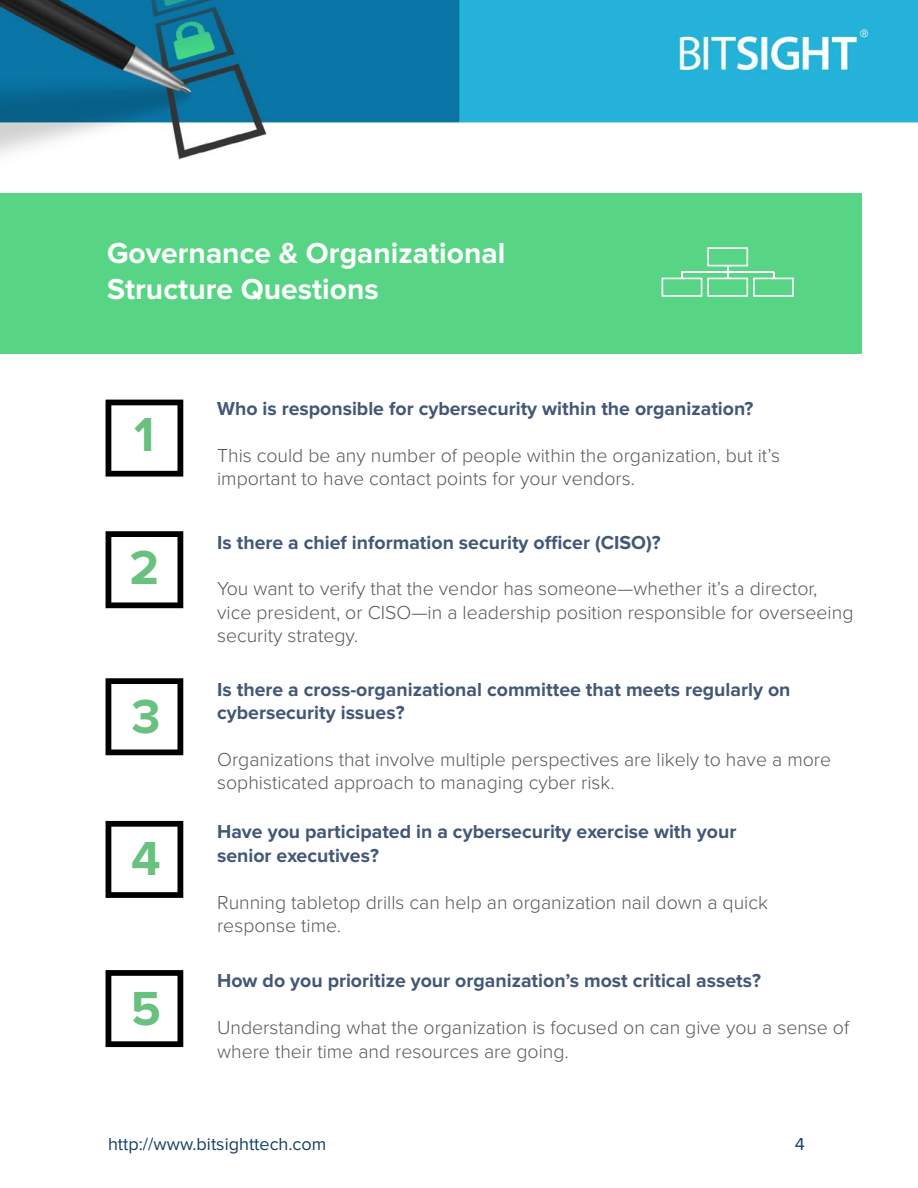
<style>
.page{position:relative;width:918px;height:1188px;background:#fff}
.page>*{position:absolute;margin:0;border:0;box-sizing:border-box;transform-origin:0 0}
.t1{font:700 49.5px "Proxima Nova";color:#69c180}
.t2{font:700 30px/36px "Proxima Nova";color:#fff}
.t3{font:300 19.5px/23.4px "Proxima Nova";color:#58595b}
.t4{font:700 19.5px/23.4px "Proxima Nova";color:#435777}
.t5{font:18px "Proxima Nova";color:#154063}
</style>
<div class="page">
<img style="left:0;top:0;width:918px;height:1048px">
<div style="left:0;top:193px;width:861px;height:161px;background:#57d584"></div>
<svg style="left:106px;top:400px;width:77px;height:77px"></svg>
<svg style="left:106px;top:531px;width:77px;height:77px"></svg>
<svg style="left:106px;top:678px;width:77px;height:77px"></svg>
<svg style="left:106px;top:821px;width:77px;height:77px"></svg>
<svg style="left:106px;top:970px;width:77px;height:77px"></svg>
<svg style="left:662px;top:247px;width:132px;height:50px"></svg>
<hr style="left:681px;top:272px;width:93px;height:1px;background:#fff">
<h2 class="t2" style="left:107px;top:236px;width:400px">Governance &amp; Organizational<br>Structure Questions</h2>
<h1 class="t1" style="left:134px;top:406px;width:22px">1</h1>
<h1 class="t1" style="left:130px;top:539px;width:31px">2</h1>
<h1 class="t1" style="left:131px;top:688px;width:31px">3</h1>
<h1 class="t1" style="left:131px;top:830px;width:31px">4</h1>
<h1 class="t1" style="left:131px;top:980px;width:32px">5</h1>
<p class="t4" style="left:217px;top:397px;width:538px">Who is responsible for cybersecurity within the organization?</p>
<p class="t3" style="left:217px;top:444px;width:564px">This could be any number of people within the organization, but it’s important to have contact points for your vendors.</p>
<p class="t4" style="left:217px;top:531px;width:445px">Is there a chief information security officer (CISO)?</p>
<p class="t3" style="left:217px;top:578px;width:638px">You want to verify that the vendor has someone—whether it’s a director, vice president, or CISO—in a leadership position responsible for overseeing security strategy.</p>
<p class="t4" style="left:217px;top:678px;width:575px">Is there a cross-organizational committee that meets regularly on cybersecurity issues?</p>
<p class="t3" style="left:217px;top:748px;width:615px">Organizations that involve multiple perspectives are likely to have a more sophisticated approach to managing cyber risk.</p>
<p class="t4" style="left:217px;top:821px;width:521px">Have you participated in a cybersecurity exercise with your senior executives?</p>
<p class="t3" style="left:217px;top:891px;width:552px">Running tabletop drills can help an organization nail down a quick response time.</p>
<p class="t4" style="left:217px;top:970px;width:545px">How do you prioritize your organization’s most critical assets?</p>
<p class="t3" style="left:217px;top:1017px;width:634px">Understanding what the organization is focused on can give you a sense of where their time and resources are going.</p>
<p class="t5" style="left:108px;top:1134px;width:220px">http://www.bitsighttech.com</p>
<p class="t5" style="left:795px;top:1133px;width:12px">4</p>
</div>
